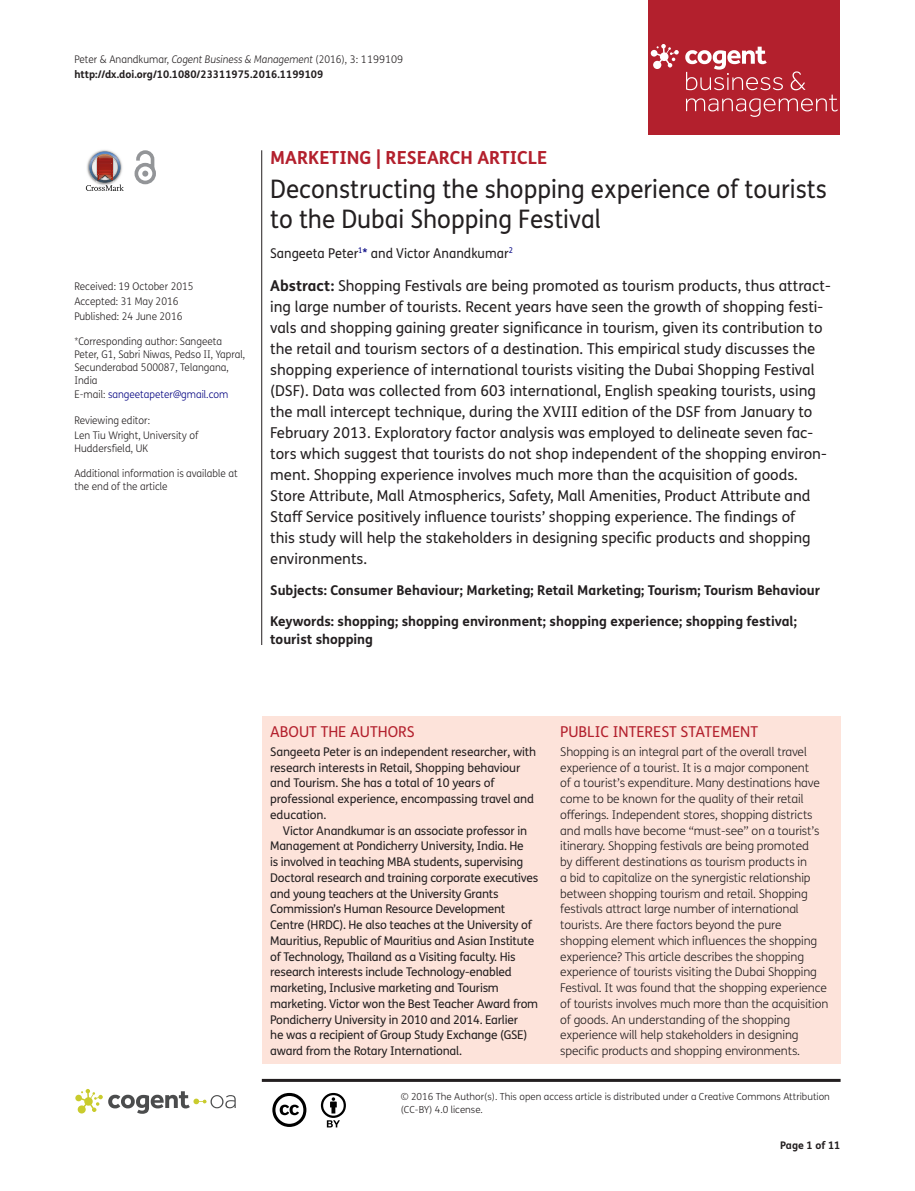
<style>
.page{position:relative;width:915px;height:1191px;background:#fff}
.page>*{position:absolute;margin:0;border:0;box-sizing:border-box;transform-origin:0 0}
.t1{font:25.5px/30px "FS Me Pro";color:#231f20;scale:.95 1}
.t2{font:700 18px "FS Me Pro";color:#b3202d}
.t3{font:15px/21px "FS Me Pro";color:#231f20}
.t4{font:15px "FS Me Pro";color:#b3202d}
.t5{font:700 13.5px/18px "FS Me Pro";color:#231f20}
.t6{font:13.5px "FS Me Pro";color:#231f20;scale:.95 1}
.t7{font:300 12px/15.8px "FS Me Pro";letter-spacing:-.01em;color:#231f20}
.t8{font:12px/15.8px "FS Me Pro";letter-spacing:-.02em;color:#231f20}
.t9{font:300 10.5px/12.8px "FS Me Pro";color:#231f20;scale:.95 1}
.t10{font:700 10.5px/15px "FS Me Pro";color:#231f20}
.t11{font:300 10.5px "FS Me Pro";color:#000080;scale:.95 1}
.t12{font:300 9.75px/12.8px "FS Me Pro";color:#231f20}
.s1{font-weight:300}
.s2{font-weight:300;font-style:italic}
.s3{color:#231f20}
.s4{color:#000080}
.s5{font-weight:700}
</style>
<div class="page">
<div style="left:648px;top:0;width:192px;height:134px;background:#b3202d"></div>
<svg style="left:650px;top:44px;width:28px;height:25px"></svg>
<svg style="left:685px;top:47px;width:152px;height:70px"></svg>
<div style="left:261px;top:717px;width:579px;height:346px;background:#fde3da"></div>
<svg style="left:86px;top:151px;width:38px;height:40px"></svg>
<svg style="left:134px;top:150px;width:22px;height:34px"></svg>
<hr style="left:261px;top:150px;width:1px;height:495px;background:#231f20">
<hr style="left:262px;top:1078px;width:578px;height:3px;background:#231f20">
<svg style="left:75px;top:1089px;width:161px;height:24px"></svg>
<svg style="left:272px;top:1093px;width:34px;height:34px"></svg>
<svg style="left:321px;top:1093px;width:25px;height:34px"></svg>
<p class="t10" style="left:74px;top:51px;width:330px"><span class="s1">Peter &amp; Anandkumar,</span> <span class="s2">Cogent Business &amp; Management</span> <span class="s1">(2016), 3: 1199109 </span>http://dx.doi.org/10.1080/23311975.2016.1199109</p>
<p class="t9" style="left:74px;top:279px;width:127px;line-height:14.9px">Received: 19 October 2015<br>Accepted: 31 May 2016<br>Published: 24 June 2016</p>
<p class="t9" style="left:74px;top:335px;width:181px">*Corresponding author: Sangeeta<br>Peter, G1, Sabri Niwas, Pedso II, Yapral,<br>Secunderabad 500087, Telangana,<br>India</p>
<p class="t11" style="left:74px;top:387px;width:163px"><span class="s3">E-mail:</span> sangeetapeter@gmail.com</p>
<p class="t9" style="left:74px;top:412px;width:132px;line-height:14.9px">Reviewing editor:<br>Len Tiu Wright, University of</p>
<p class="t9" style="left:74px;top:441px;width:79px">Huddersfield, UK</p>
<p class="t9" style="left:74px;top:467px;width:173px">Additional information is available at the end of the article</p>
<p class="t2" style="left:270px;top:143px;width:278px">MARKETING | RESEARCH ARTICLE</p>
<h1 class="t1" style="left:270px;top:174px;width:587px">Deconstructing the shopping experience of tourists to the Dubai Shopping Festival</h1>
<p class="t6" style="left:270px;top:243px;width:257px">Sangeeta Peter<sup>1</sup><span class="s4">*</span> and Victor Anandkumar<sup>2</sup></p>
<p class="t3" style="left:270px;top:275px;width:562px"><span class="s5">Abstract:</span> Shopping Festivals are being promoted as tourism products, thus attract&shy;ing large number of tourists. Recent years have seen the growth of shopping festi&shy;vals and shopping gaining greater significance in tourism, given its contribution to the retail and tourism sectors of a destination. This empirical study discusses the shopping experience of international tourists visiting the Dubai Shopping Festival (DSF). Data was collected from 603 international, English speaking tourists, using the mall intercept technique, during the XVIII edition of the DSF from January to February 2013. Exploratory factor analysis was employed to delineate seven fac&shy;tors which suggest that tourists do not shop independent of the shopping environ&shy;ment. Shopping experience involves much more than the acquisition of goods.<br>Store Attribute, Mall Atmospherics, Safety, Mall Amenities, Product Attribute and Staff Service positively influence tourists’ shopping experience. The findings of<br>this study will help the stakeholders in designing specific products and shopping environments.</p>
<p class="t5" style="left:270px;top:581px;width:551px">Subjects: Consumer Behaviour; Marketing; Retail Marketing; Tourism; Tourism Behaviour</p>
<p class="t5" style="left:270px;top:611px;width:528px">Keywords: shopping; shopping environment; shopping experience; shopping festival; tourist shopping</p>
<p class="t4" style="left:270px;top:721px;width:146px">ABOUT THE AUTHORS</p>
<p class="t8" style="left:270px;top:743px;width:267px">Sangeeta Peter is an independent researcher, with research interests in Retail, Shopping behaviour and Tourism. She has a total of 10 years of professional experience, encompassing travel and education.</p>
<p class="t8" style="left:270px;top:822px;width:269px;text-indent:13px">Victor Anandkumar is an associate professor in Management at Pondicherry University, India. He<br>is involved in teaching MBA students, supervising Doctoral research and training corporate executives and young teachers at the University Grants Commission’s Human Resource Development Centre (HRDC). He also teaches at the University of Mauritius, Republic of Mauritius and Asian Institute of Technology, Thailand as a Visiting faculty. His research interests include Technology-enabled marketing, Inclusive marketing and Tourism marketing. Victor won the Best Teacher Award from Pondicherry University in 2010 and 2014. Earlier<br>he was a recipient of Group Study Exchange (GSE) award from the Rotary International.</p>
<p class="t4" style="left:560px;top:721px;width:199px">PUBLIC INTEREST STATEMENT</p>
<p class="t7" style="left:560px;top:743px;width:269px">Shopping is an integral part of the overall travel experience of a tourist. It is a major component<br>of a tourist’s expenditure. Many destinations have come to be known for the quality of their retail offerings. Independent stores, shopping districts and malls have become “must-see” on a tourist’s itinerary. Shopping festivals are being promoted<br>by different destinations as tourism products in<br>a bid to capitalize on the synergistic relationship between shopping tourism and retail. Shopping festivals attract large number of international tourists. Are there factors beyond the pure shopping element which influences the shopping experience? This article describes the shopping experience of tourists visiting the Dubai Shopping Festival. It was found that the shopping experience of tourists involves much more than the acquisition of goods. An understanding of the shopping experience will help stakeholders in designing specific products and shopping environments.</p>
<p class="t12" style="left:400px;top:1090px;width:430px">© 2016 The Author(s). This open access article is distributed under a Creative Commons Attribution (CC-BY) 4.0 license.</p>
<p class="t10" style="left:780px;top:1137px;width:62px">Page 1 of 11</p>
</div>
